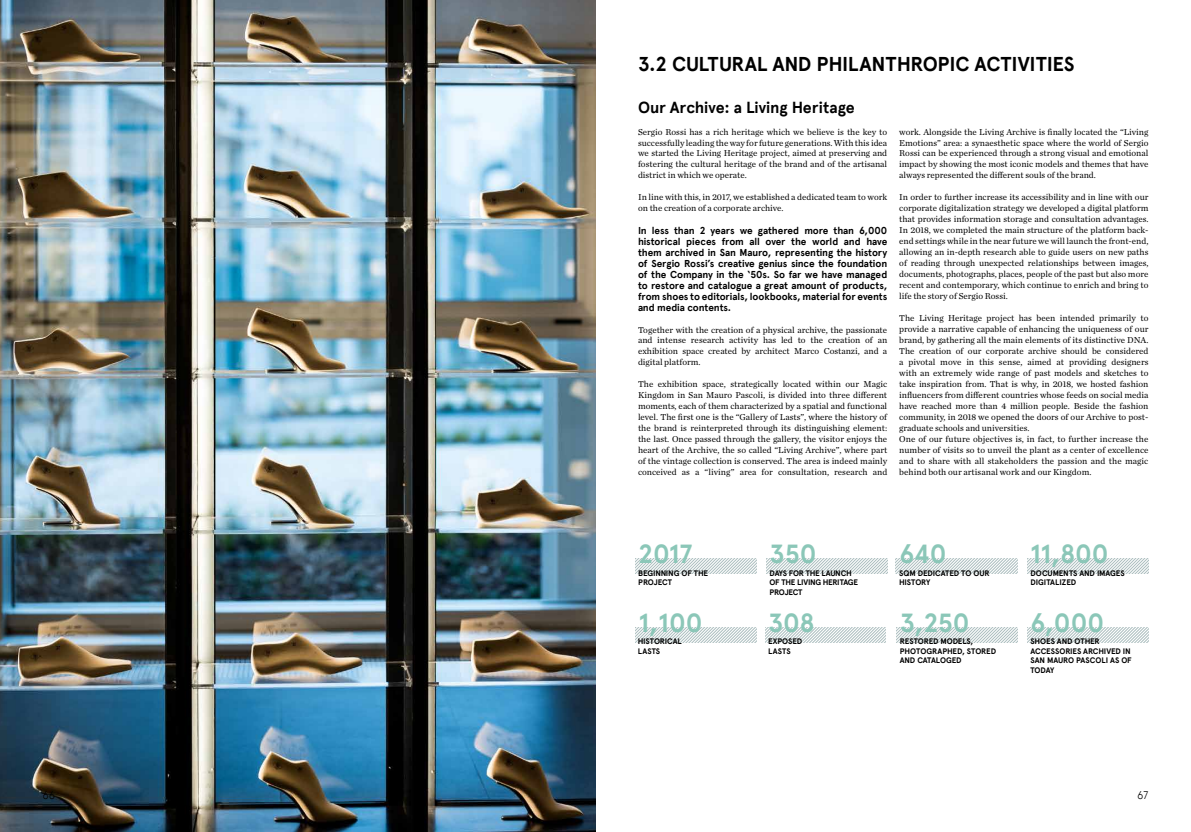
<style>
.page{position:relative;width:1191px;height:832px;background:#fff}
.page>*{position:absolute;margin:0;border:0;box-sizing:border-box;transform-origin:0 0}
.t1{font:700 26.1px "Apercu Pro";letter-spacing:-.01em;color:#8bc7b8}
.t2{font:700 20px "Apercu Pro";letter-spacing:-.01em;color:#000}
.t3{font:700 16px "Apercu Pro";color:#000}
.t4{font:300 11px "Apercu Pro";color:#000}
.t5{font:700 10px/11px "Apercu Pro";letter-spacing:-.01em;color:#000;text-align:justify}
.t6{font:9px/11px "Chronicle Text G1";color:#000;text-align:justify}
.t7{font:700 8px/9.5px "Apercu Pro";letter-spacing:-.015em;color:#000}
.t8{font:700 8px/9.5px "Apercu Pro";letter-spacing:-.035em;color:#000}
</style>
<div class="page">
<img style="left:0;top:0;width:595px;height:832px">
<svg style="left:635px;top:559px;width:121px;height:15px"></svg>
<svg style="left:896px;top:559px;width:121px;height:15px"></svg>
<svg style="left:766px;top:559px;width:121px;height:15px"></svg>
<svg style="left:1027px;top:559px;width:121px;height:15px;background:#d6dfdf"></svg>
<svg style="left:896px;top:627px;width:121px;height:15px;background:#d6dfdf"></svg>
<svg style="left:1027px;top:627px;width:121px;height:15px"></svg>
<svg style="left:765px;top:627px;width:120px;height:15px"></svg>
<svg style="left:635px;top:627px;width:121px;height:15px"></svg>
<h2 class="t2" style="left:638px;top:49px;width:438px">3.2 CULTURAL AND PHILANTHROPIC ACTIVITIES</h2>
<h3 class="t3" style="left:638px;top:95px;width:218px">Our Archive: a Living Heritage</h3>
<p class="t6" style="left:638px;top:126px;width:251px">Sergio Rossi has a rich heritage which we believe is the key to successfully leading the way for future generations. With this idea we started the Living Heritage project, aimed at preserving and fostering the cultural heritage of the brand and of the artisanal district in which we operate.</p>
<p class="t6" style="left:638px;top:191px;width:251px">In line with this, in 2017, we established a dedicated team to work on the creation of a corporate archive.</p>
<p class="t5" style="left:638px;top:224px;width:251px">In less than 2 years we gathered more than 6,000 historical pieces from all over the world and have them archived in San Mauro, representing the history of Sergio Rossi’s creative genius since the foundation of the Company in the ‘50s. So far we have managed to restore and catalogue a great amount of products, from shoes to editorials, lookbooks, material for events and media contents.</p>
<p class="t6" style="left:638px;top:324px;width:251px">Together with the creation of a physical archive, the passionate and intense research activity has led to the creation of an exhibition space created by architect Marco Costanzi, and a digital platform.</p>
<p class="t6" style="left:638px;top:378px;width:251px">The exhibition space, strategically located within our Magic Kingdom in San Mauro Pascoli, is divided into three different moments, each of them characterized by a spatial and functional level. The first one is the “Gallery of Lasts”, where the history of the brand is reinterpreted through its distinguishing element: the last. Once passed through the gallery, the visitor enjoys the heart of the Archive, the so called “Living Archive”, where part of the vintage collection is conserved. The area is indeed mainly conceived as a “living” area for consultation, research and</p>
<p class="t6" style="left:899px;top:126px;width:251px">work. Alongside the Living Archive is finally located the “Living Emotions” area: a synaesthetic space where the world of Sergio Rossi can be experienced through a strong visual and emotional impact by showing the most iconic models and themes that have always represented the different souls of the brand.</p>
<p class="t6" style="left:899px;top:191px;width:251px">In order to further increase its accessibility and in line with our corporate digitalization strategy we developed a digital platform that provides information storage and consultation advantages.<br>In 2018, we completed the main structure of the platform back&shy;end settings while in the near future we will launch the front-end, allowing an in-depth research able to guide users on new paths of reading through unexpected relationships between images, documents, photographs, places, people of the past but also more recent and contemporary, which continue to enrich and bring to life the story of Sergio Rossi.</p>
<p class="t6" style="left:899px;top:312px;width:251px;text-align:left">The Living Heritage project has been intended primarily to provide a narrative capable of enhancing the uniqueness of our brand, by gathering all the main elements of its distinctive DNA.<br>The creation of our corporate archive should be considered a pivotal move in this sense, aimed at providing designers with an extremely wide range of past models and sketches to take inspiration from. That is why, in 2018, we hosted fashion influencers from different countries whose feeds on social media have reached more than 4 million people. Beside the fashion community, in 2018 we opened the doors of our Archive to post&shy;graduate schools and universities.<br>One of our future objectives is, in fact, to further increase the number of visits so to unveil the plant as a center of excellence and to share with all stakeholders the passion and the magic behind both our artisanal work and our Kingdom.</p>
<h1 class="t1" style="left:638px;top:534px;width:56px">2017</h1>
<h1 class="t1" style="left:769px;top:534px;width:48px">350</h1>
<h1 class="t1" style="left:899px;top:534px;width:49px">640</h1>
<h1 class="t1" style="left:1030px;top:534px;width:80px">11,800</h1>
<p class="t7" style="left:638px;top:568px;width:71px">BEGINNING OF THE<br>PROJECT</p>
<p class="t7" style="left:899px;top:568px;width:92px">SQM DEDICATED TO OUR<br>HISTORY</p>
<p class="t8" style="left:769px;top:568px;width:90px">DAYS FOR THE LAUNCH<br>OF THE LIVING HERITAGE<br>PROJECT</p>
<p class="t7" style="left:1030px;top:568px;width:96px">DOCUMENTS AND IMAGES<br>DIGITALIZED</p>
<h1 class="t1" style="left:638px;top:603px;width:66px">1,100</h1>
<h1 class="t1" style="left:768px;top:603px;width:48px">308</h1>
<p class="t7" style="left:637px;top:637px;width:46px">HISTORICAL<br>LASTS</p>
<p class="t7" style="left:768px;top:637px;width:36px">EXPOSED<br>LASTS</p>
<h1 class="t1" style="left:899px;top:603px;width:71px">3,250</h1>
<h1 class="t1" style="left:1030px;top:603px;width:75px">6,000</h1>
<p class="t7" style="left:899px;top:637px;width:98px">RESTORED MODELS,<br>PHOTOGRAPHED, STORED<br>AND CATALOGED</p>
<p class="t7" style="left:1030px;top:637px;width:103px">SHOES AND OTHER<br>ACCESSORIES ARCHIVED IN<br>SAN MAURO PASCOLI AS OF<br>TODAY</p>
<p class="t4" style="left:43px;top:787px;width:14px">66</p>
<p class="t4" style="left:1137px;top:787px;width:13px">67</p>
</div>
